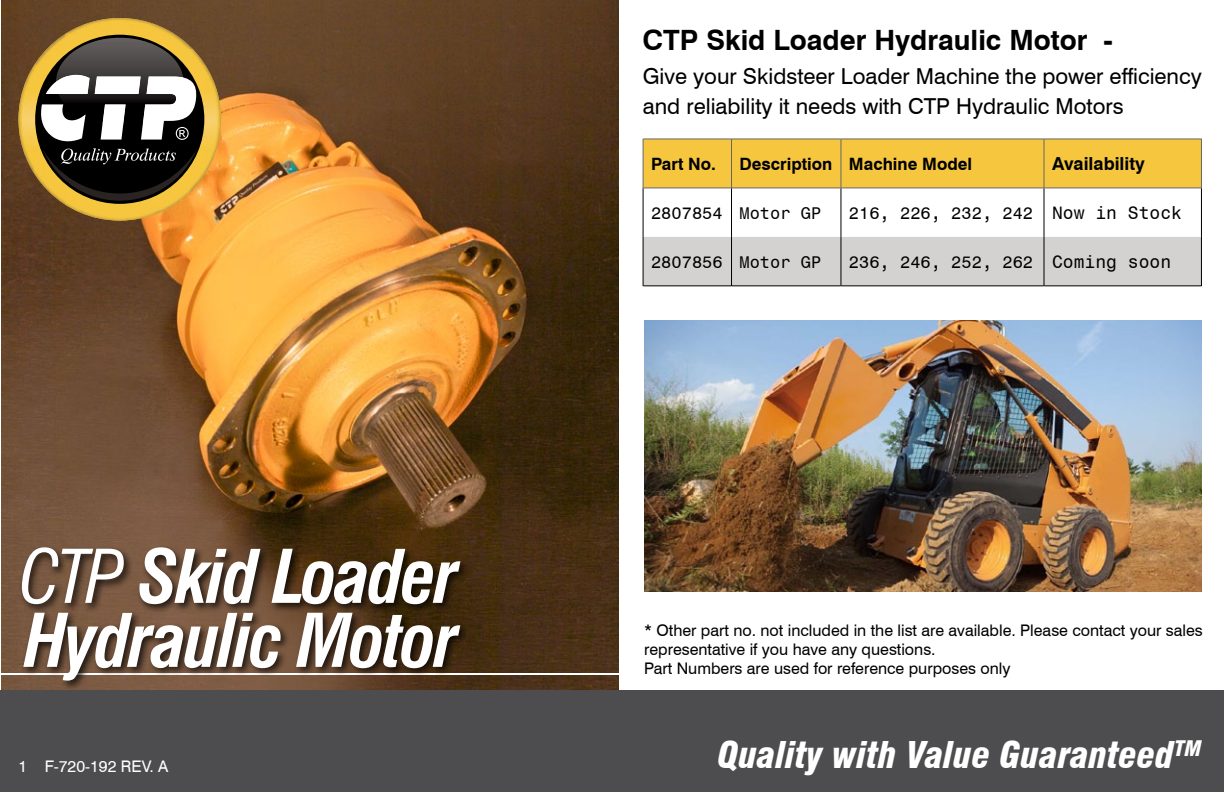
<style>
.page{position:relative;width:1224px;height:792px;background:#fff}
.page>*{position:absolute;margin:0;border:0;box-sizing:border-box;transform-origin:0 0}
.t1{font:italic 700 condensed 72px/64px "Swiss 721 BT";letter-spacing:-.03em;color:#fff}
.t2{font:italic 900 condensed 36px "Swiss 721 BT";color:#fff}
.t3{font:700 28px "Swiss 721 BT";color:#000}
.t4{font:22px/30px "Swiss 721 BT";color:#000}
.t5{font:700 18px "Swiss 721 BT";color:#000}
.t6{font:17px "Monospace 821 BT";color:#000}
.t7{font:700 17px "Swiss 721 BT";color:#000}
.t8{font:16px/19.2px "Swiss 721 BT";color:#000}
.t9{font:16px "Swiss 721 BT";color:#fff}
.s1{font-weight:400}
.s2{font-size:18px}
</style>
<div class="page">
<img style="left:1px;top:0;width:617px;height:691px">
<div style="left:0;top:691px;width:1224px;height:101px;background:#4d4d4f"></div>
<hr style="left:0;top:673px;width:706px;height:2px;background:#fff">
<svg style="left:644px;top:140px;width:557px;height:146px"></svg>
<hr style="left:643px;top:188px;width:1px;height:49px;background:#000">
<hr style="left:1201px;top:188px;width:1px;height:49px;background:#000">
<hr style="left:643px;top:237px;width:1px;height:49px;background:#000">
<hr style="left:1201px;top:237px;width:1px;height:49px;background:#000">
<hr style="left:731px;top:188px;width:1px;height:49px;background:#000">
<hr style="left:841px;top:188px;width:1px;height:49px;background:#000">
<hr style="left:1044px;top:188px;width:1px;height:49px;background:#000">
<hr style="left:731px;top:237px;width:1px;height:49px;background:#000">
<hr style="left:841px;top:237px;width:1px;height:49px;background:#000">
<hr style="left:1044px;top:237px;width:1px;height:49px;background:#000">
<hr style="left:643px;top:139px;width:88px;height:1px;background:#666767">
<hr style="left:643px;top:139px;width:1px;height:49px;background:#666767">
<hr style="left:732px;top:139px;width:109px;height:1px;background:#666767">
<hr style="left:841px;top:139px;width:203px;height:1px;background:#666767">
<hr style="left:1044px;top:139px;width:157px;height:1px;background:#666767">
<hr style="left:1201px;top:139px;width:1px;height:49px;background:#666767">
<hr style="left:731px;top:139px;width:1px;height:49px;background:#666767">
<hr style="left:841px;top:139px;width:1px;height:49px;background:#666767">
<hr style="left:1044px;top:139px;width:1px;height:49px;background:#666767">
<hr style="left:643px;top:286px;width:88px;height:1px;background:#000">
<hr style="left:732px;top:286px;width:109px;height:1px;background:#000">
<hr style="left:841px;top:286px;width:203px;height:1px;background:#000">
<hr style="left:1044px;top:286px;width:157px;height:1px;background:#000">
<hr style="left:643px;top:188px;width:88px;height:1px;background:#666767">
<hr style="left:732px;top:188px;width:109px;height:1px;background:#666767">
<hr style="left:841px;top:188px;width:203px;height:1px;background:#666767">
<hr style="left:1044px;top:188px;width:157px;height:1px;background:#666767">
<img style="left:644px;top:321px;width:558px;height:271px">
<div style="left:18px;top:545px;width:452px;height:146px;background:#000;opacity:.75"></div>
<img style="left:66px;top:18px;width:108px;height:3px">
<img style="left:18px;top:80px;width:4px;height:93px">
<img style="left:218px;top:80px;width:3px;height:93px">
<img style="left:80px;top:217px;width:79px;height:4px">
<img style="left:22px;top:21px;width:196px;height:196px">
<div style="left:35px;top:35px;width:169px;height:169px;background:#000;border-radius:50%"></div>
<svg style="left:42px;top:148px;width:155px;height:53px"></svg>
<svg style="left:41px;top:33px;width:156px;height:108px"></svg>
<h1 class="t1" style="left:19px;top:545px;width:442px"><span class="s1">CTP</span> Skid Loader<br>Hydraulic Motor</h1>
<p class="t9" style="left:18px;top:757px;width:151px">1 F-720-192 REV. A</p>
<h3 class="t3" style="left:642px;top:23px;width:472px">CTP Skid Loader Hydraulic Motor -</h3>
<h3 class="t4" style="left:643px;top:61px;width:561px">Give your Skidsteer Loader Machine the power efficiency and reliability it needs with CTP Hydraulic Motors</h3>
<p class="t7" style="left:651px;top:154px;width:66px">Part No.</p>
<p class="t7" style="left:740px;top:154px;width:234px">Description Machine Model</p>
<p class="t5" style="left:1052px;top:153px;width:94px">Availability</p>
<p class="t6" style="left:651px;top:202px;width:172px">2807854 Motor GP</p>
<p class="t6" style="left:849px;top:202px;width:335px">216, 226, 232, 242 <span class="s2">Now in Stock</span></p>
<p class="t6" style="left:651px;top:251px;width:172px">2807856 Motor GP</p>
<p class="t6" style="left:849px;top:251px;width:324px">236, 246, 252, 262 <span class="s2">Coming soon</span></p>
<p class="t8" style="left:644px;top:621px;width:560px">* Other part no. not included in the list are available. Please contact your sales representative if you have any questions.<br>Part Numbers are used for reference purposes only</p>
<h2 class="t2" style="left:718px;top:733px;width:485px">Quality with Value Guaranteed<sup>TM</sup></h2>
</div>
